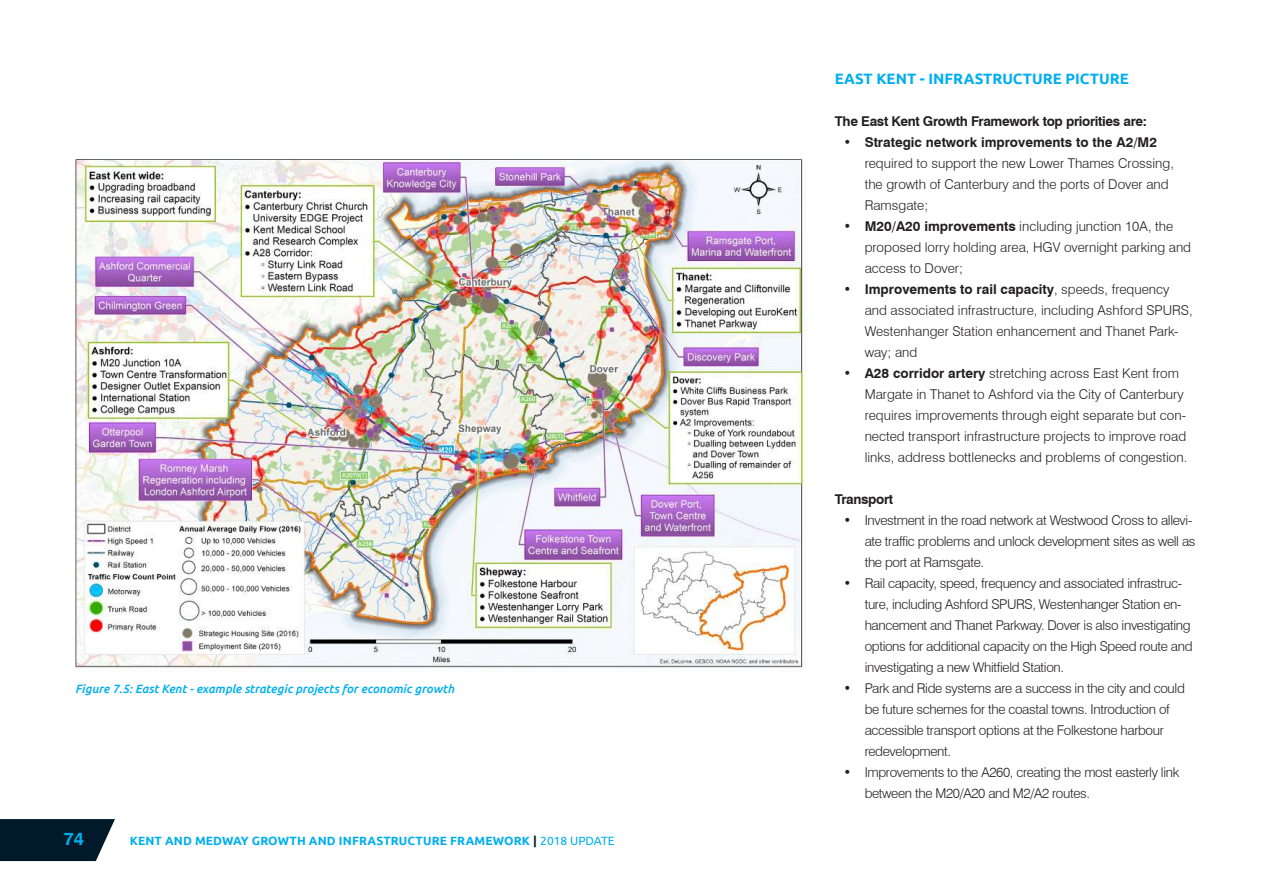
<style>
.page{position:relative;width:1263px;height:893px;background:#fff}
.page>*{position:absolute;margin:0;border:0;box-sizing:border-box;transform-origin:0 0}
.t1{font:700 18px "Swiss 721 BT";color:#00aeef}
.t2{font:700 15px "Ubuntu";color:#00aeef}
.t3{font:300 13.5px/21px "Swiss 721 BT";letter-spacing:-.025em;color:#231f20}
.t4{font:300 13.5px/21px "Swiss 721 BT";color:#231f20}
.t5{font:700 13.5px "Swiss 721 BT";letter-spacing:-.025em;color:#231f20}
.t6{font:700 13.5px "Swiss 721 BT";color:#231f20}
.t7{font:italic 500 12px "Ubuntu";color:#00aeef}
.t8{font:700 12px "Ubuntu";letter-spacing:.01em;color:#00aeef}
.s1{color:#001a29}
.s2{font-weight:400}
.s3{font-weight:700}
</style>
<div class="page">
<svg style="left:0;top:819px;width:115px;height:42px;background:#152d3b"></svg>
<img style="left:75px;top:159px;width:738px;height:509px">
<p class="t7" style="left:75px;top:681px;width:381px">Figure 7.5: East Kent - example strategic projects for economic growth</p>
<h1 class="t1" style="left:64px;top:828px;width:22px">74</h1>
<p class="t8" style="left:130px;top:833px;width:487px">KENT AND MEDWAY GROWTH AND INFRASTRUCTURE FRAMEWORK <span class="s1">|</span> <span class="s2">2018 UPDATE</span></p>
<p class="t2" style="left:835px;top:70px;width:295px">EAST KENT - INFRASTRUCTURE PICTURE</p>
<p class="t5" style="left:835px;top:113px;width:314px">The East Kent Growth Framework top priorities are:</p>
<p class="t6" style="left:843px;top:134px;width:315px">• Strategic network improvements to the A2/M2</p>
<p class="t4" style="left:865px;top:153px;width:311px">required to support the new Lower Thames Crossing, the growth of Canterbury and the ports of Dover and<br>Ramsgate;</p>
<p class="t4" style="left:865px;top:216px;width:328px;text-indent:-21px"><span class="s3">• M20/A20 improvements</span> including junction 10A, the proposed lorry holding area, HGV overnight parking and access to Dover;</p>
<p class="t4" style="left:865px;top:279px;width:329px;text-indent:-21px"><span class="s3">• Improvements to rail capacity</span>, speeds, frequency and associated infrastructure, including Ashford SPURS, Westenhanger Station enhancement and Thanet Park&shy;way; and</p>
<p class="t4" style="left:865px;top:363px;width:324px;text-indent:-21px"><span class="s3">• A28 corridor artery</span> stretching across East Kent from Margate in Thanet to Ashford via the City of Canterbury requires improvements through eight separate but con&shy;nected transport infrastructure projects to improve road links, address bottlenecks and problems of congestion.</p>
<p class="t5" style="left:835px;top:491px;width:60px">Transport</p>
<p class="t3" style="left:865px;top:510px;width:332px;text-indent:-21px">• Investment in the road network at Westwood Cross to allevi&shy;ate traffic problems and unlock development sites as well as the port at Ramsgate.</p>
<p class="t3" style="left:865px;top:573px;width:329px;text-indent:-21px">• Rail capacity, speed, frequency and associated infrastruc&shy;ture, including Ashford SPURS, Westenhanger Station en&shy;hancement and Thanet Parkway. Dover is also investigating options for additional capacity on the High Speed route and investigating a new Whitfield Station.</p>
<p class="t3" style="left:865px;top:678px;width:322px;text-indent:-21px">• Park and Ride systems are a success in the city and could be future schemes for the coastal towns. Introduction of accessible transport options at the Folkestone harbour redevelopment.</p>
<p class="t3" style="left:865px;top:762px;width:316px;text-indent:-21px">• Improvements to the A260, creating the most easterly link between the M20/A20 and M2/A2 routes.</p>
</div>
